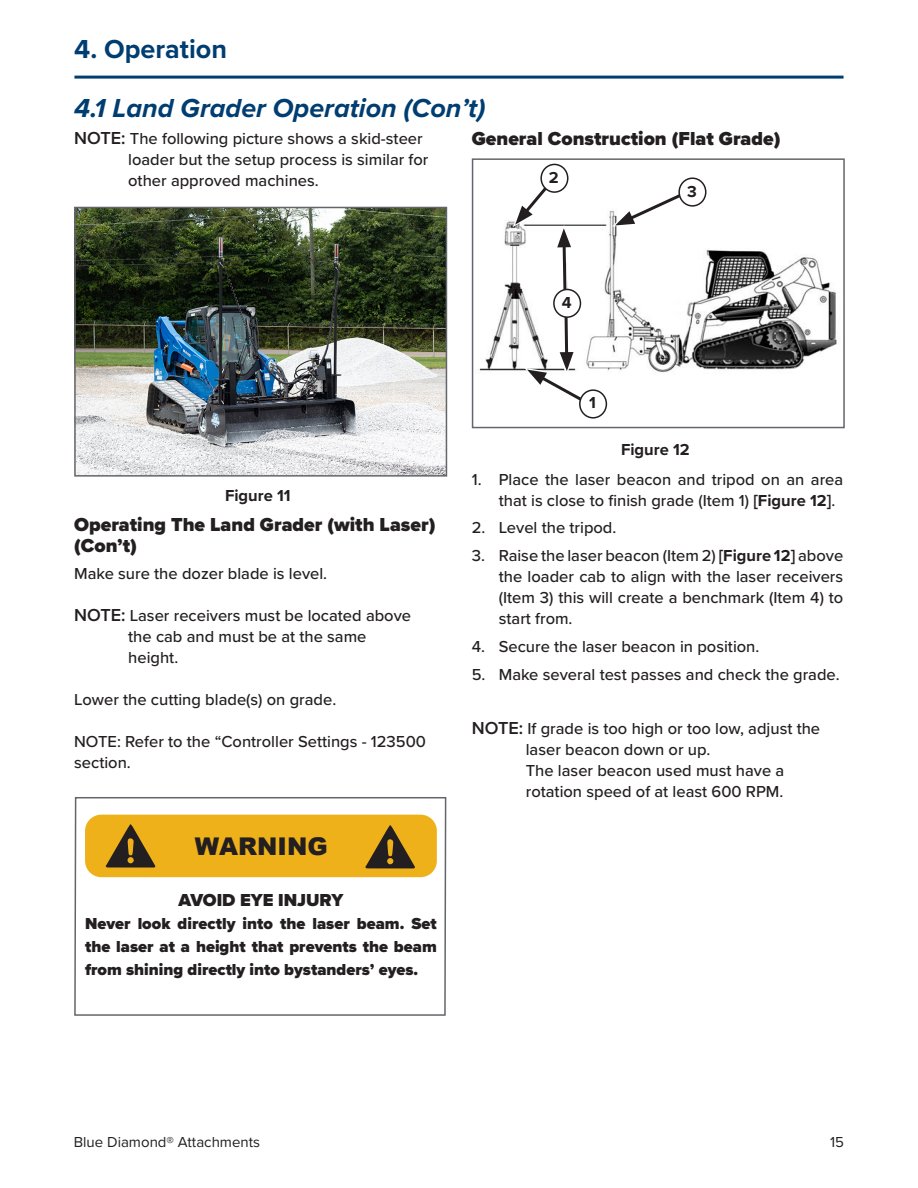
<style>
.page{position:relative;width:918px;height:1188px;background:#fff}
.page>*{position:absolute;margin:0;border:0;box-sizing:border-box;transform-origin:0 0}
.Header_Blue_Italic_no_TOC{font:italic 700 27px "Proxima Nova";color:#003d71}
.Chapter_Header_Blue_no_TOC{font:700 27px "Proxima Nova";color:#003d71}
.t1{font:900 24.45px "Arial";color:#231f20}
.Header_Black_Bold{font:900 19.5px/21px "Proxima Nova";color:#231f20}
.Warning_Header{font:900 18px "Proxima Nova";color:#231f20}
.Body{font:500 16.5px/21px "Proxima Nova";color:#231f20}
.Warning_Body{font:900 16.5px/23.2px "Proxima Nova";color:#231f20;text-align:justify}
.Table_Cell_Body_Bold{font:700 16.5px "Proxima Nova";color:#231f20}
.t2{font:15px "Proxima Nova";color:#231f20}
.s1{font-weight:600;font-size:18px}
.s2{font-weight:700}
</style>
<div class="page">
<hr style="left:74px;top:76px;width:770px;height:3px;background:#003d71">
<img style="left:77px;top:210px;width:367px;height:264px">
<div style="left:74px;top:207px;width:373px;height:270px;border:2px solid #63656a"></div>
<svg style="left:74px;top:797px;width:373px;height:219px"></svg>
<img style="left:479px;top:180px;width:358px;height:234px">
<div style="left:472px;top:158px;width:373px;height:270px;border:2px solid #63656a"></div>
<svg style="left:580px;top:390px;width:26px;height:28px"></svg>
<div style="left:579px;top:389px;width:28px;height:30px;border:2px solid #231f20;border-radius:50%"></div>
<svg style="left:612px;top:188px;width:78px;height:39px"></svg>
<div style="left:679px;top:178px;width:27px;height:28px;background:#fff;border-radius:50%"></div>
<div style="left:678px;top:177px;width:29px;height:30px;border:2px solid #231f20;border-radius:50%"></div>
<svg style="left:513px;top:163px;width:89px;height:251px"></svg>
<div style="left:554px;top:289px;width:26px;height:28px;background:#fff;border-radius:50%"></div>
<div style="left:553px;top:289px;width:28px;height:29px;border:2px solid #231f20;border-radius:50%"></div>
<p class="Chapter_Header_Blue_no_TOC" style="left:74px;top:29px;width:154px">4. Operation</p>
<p class="Header_Blue_Italic_no_TOC" style="left:74px;top:88px;width:413px">4.1 Land Grader Operation (Con’t)</p>
<p class="Body" style="left:128px;top:127px;width:302px;text-indent:-54px"><span class="s1">NOTE:</span> The following picture shows a skid-steer loader but the setup process is similar for other approved machines.</p>
<p class="Header_Black_Bold" style="left:472px;top:128px;width:310px">General Construction (Flat Grade)</p>
<p class="Table_Cell_Body_Bold" style="left:549px;top:165px;width:11px">2</p>
<p class="Table_Cell_Body_Bold" style="left:687px;top:179px;width:11px">3</p>
<p class="Table_Cell_Body_Bold" style="left:562px;top:290px;width:11px">4</p>
<p class="Table_Cell_Body_Bold" style="left:225px;top:484px;width:67px">Figure 11</p>
<p class="Header_Black_Bold" style="left:74px;top:514px;width:363px">Operating The Land Grader (with Laser) (Con’t)</p>
<p class="Body" style="left:74px;top:563px;width:255px">Make sure the dozer blade is level.</p>
<p class="Body" style="left:128px;top:605px;width:284px;text-indent:-54px"><span class="s1">NOTE:</span> Laser receivers must be located above the cab and must be at the same height.</p>
<p class="Body" style="left:74px;top:689px;width:264px">Lower the cutting blade(s) on grade.</p>
<p class="Body" style="left:74px;top:731px;width:353px">NOTE: Refer to the “Controller Settings - 123500 section.</p>
<p class="t1" style="left:195px;top:828px;width:135px">WARNING</p>
<p class="Warning_Header" style="left:178px;top:886px;width:167px">AVOID EYE INJURY</p>
<p class="Warning_Body" style="left:85px;top:912px;width:353px">Never look directly into the laser beam. Set the laser at a height that prevents the beam from shining directly into bystanders’ eyes.</p>
<p class="Table_Cell_Body_Bold" style="left:589px;top:391px;width:8px">1</p>
<p class="Table_Cell_Body_Bold" style="left:621px;top:437px;width:70px">Figure 12</p>
<p class="Body" style="left:499px;top:468px;width:346px;text-indent:-27px">1. Place the laser beacon and tripod on an area that is close to finish grade (Item 1) <span class="s2">[Figure 12]</span>.</p>
<p class="Body" style="left:472px;top:517px;width:146px">2. Level the tripod.</p>
<p class="Body" style="left:499px;top:545px;width:346px;text-align:justify;text-indent:-27px">3. Raise the laser beacon (Item 2) <span class="s2">[Figure 12]</span> above the loader cab to align with the laser receivers (Item 3) this will create a benchmark (Item 4) to start from.</p>
<p class="Body" style="left:472px;top:635px;width:289px">4. Secure the laser beacon in position.</p>
<p class="Body" style="left:472px;top:663px;width:369px">5. Make several test passes and check the grade.</p>
<p class="Body" style="left:526px;top:717px;width:296px;text-indent:-54px"><span class="s1">NOTE:</span> If grade is too high or too low, adjust the laser beacon down or up.</p>
<p class="Body" style="left:526px;top:759px;width:260px">The laser beacon used must have a rotation speed of at least 600 RPM.</p>
<p class="t2" style="left:74px;top:1131px;width:188px">Blue Diamond® Attachments</p>
<p class="t2" style="left:830px;top:1131px;width:15px">15</p>
</div>
